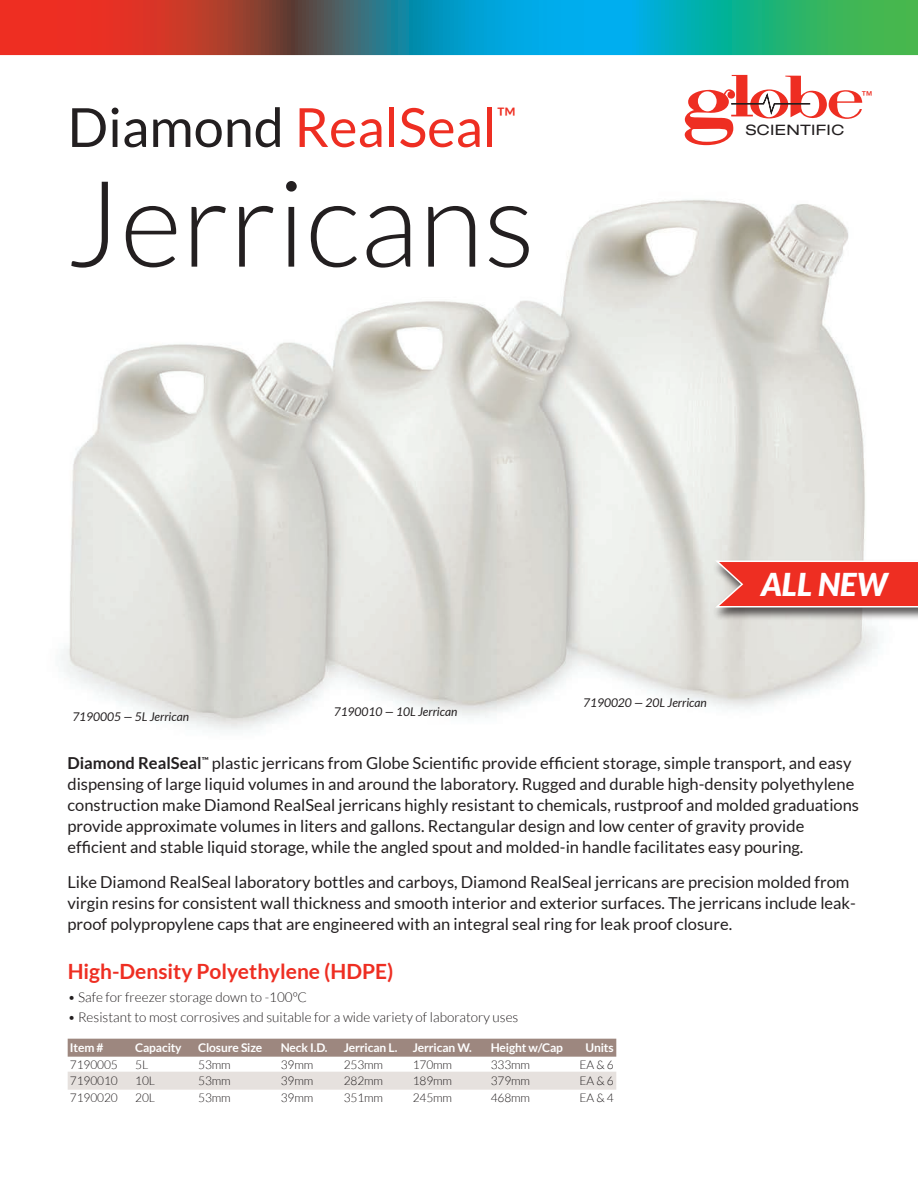
<style>
.page{position:relative;width:918px;height:1188px;background:#fff}
.page>*{position:absolute;margin:0;border:0;box-sizing:border-box;transform-origin:0 0}
.t1{font:300 120px "Lato";color:#231f20}
.t2{font:54px "Lato";color:#ee2e22}
.t3{font:italic 900 31.5px "Lato";color:#fff}
.t4{font:700 21px "Lato";color:#ee2e22}
.t5{font:16.5px/21px "Lato";color:#231f20}
.t6{font:expanded 14.4px "Helvetica Neue";letter-spacing:.025em;color:#231f20;scale:1.1 1}
.t7{font:300 13.5px "Lato";color:#231f20}
.t8{font:300 12px "Lato";letter-spacing:-.01em;color:#231f20}
.t9{font:700 12px "Lato";letter-spacing:-.01em;color:#fff}
.t10{font:italic 12px "Lato";color:#231f20}
.t11{font:500 10.95px "Helvetica Neue";color:#ee2e22}
.s1{color:#231f20}
.s2{font-weight:700}
</style>
<div class="page">
<img style="left:61px;top:199px;width:818px;height:531px">
<svg style="left:0;top:0;width:918px;height:55px;background:#527d78"></svg>
<div style="left:711px;top:559px;width:207px;height:63px;background:#231f20;opacity:.75"></div>
<svg style="left:713px;top:560px;width:205px;height:48px;background:#eb4b40"></svg>
<svg style="left:685px;top:75px;width:177px;height:70px"></svg>
<div style="left:68px;top:1039px;width:548px;height:18px;background:#9d877f"></div>
<div style="left:68px;top:1072px;width:548px;height:18px;background:#e6e1de"></div>
<h2 class="t2" style="left:68px;top:97px;width:450px"><span class="s1">Diamond</span> RealSeal<sup>™</sup></h2>
<h1 class="t1" style="left:66px;top:159px;width:471px">Jerricans</h1>
<p class="t6" style="left:746px;top:121px;width:91px">SCIENTIFIC</p>
<p class="t11" style="left:861px;top:89px;width:12px">™</p>
<p class="t10" style="left:72px;top:710px;width:118px">7190005 — 5L Jerrican</p>
<p class="t10" style="left:334px;top:705px;width:125px">7190010 — 10L Jerrican</p>
<p class="t10" style="left:583px;top:696px;width:125px">7190020 — 20L Jerrican</p>
<h3 class="t3" style="left:761px;top:566px;width:128px">ALL NEW</h3>
<p class="t5" style="left:67px;top:753px;width:793px"><span class="s2">Diamond RealSeal</span><sup>™</sup> plastic jerricans from Globe Scientific provide efficient storage, simple transport, and easy dispensing of large liquid volumes in and around the laboratory. Rugged and durable high-density polyethylene construction make Diamond RealSeal jerricans highly resistant to chemicals, rustproof and molded graduations provide approximate volumes in liters and gallons. Rectangular design and low center of gravity provide efficient and stable liquid storage, while the angled spout and molded-in handle facilitates easy pouring.</p>
<p class="t5" style="left:67px;top:871px;width:790px">Like Diamond RealSeal laboratory bottles and carboys, Diamond RealSeal jerricans are precision molded from virgin resins for consistent wall thickness and smooth interior and exterior surfaces. The jerricans include leak&shy;proof polypropylene caps that are engineered with an integral seal ring for leak proof closure.</p>
<p class="t4" style="left:68px;top:960px;width:327px">High-Density Polyethylene (HDPE)</p>
<p class="t7" style="left:68px;top:990px;width:241px">• Safe for freezer storage down to -100ºC</p>
<p class="t7" style="left:68px;top:1010px;width:452px">• Resistant to most corrosives and suitable for a wide variety of laboratory uses</p>
<p class="t9" style="left:70px;top:1041px;width:35px">Item #</p>
<p class="t9" style="left:135px;top:1041px;width:48px">Capacity</p>
<p class="t9" style="left:198px;top:1041px;width:66px">Closure Size</p>
<p class="t9" style="left:281px;top:1041px;width:49px">Neck I.D.</p>
<p class="t9" style="left:344px;top:1041px;width:55px">Jerrican L.</p>
<p class="t9" style="left:413px;top:1041px;width:61px">Jerrican W.</p>
<p class="t9" style="left:491px;top:1041px;width:74px">Height w/Cap</p>
<p class="t9" style="left:585px;top:1041px;width:30px">Units</p>
<p class="t8" style="left:70px;top:1058px;width:49px">7190005</p>
<p class="t8" style="left:135px;top:1058px;width:14px">5L</p>
<p class="t8" style="left:198px;top:1058px;width:34px">53mm</p>
<p class="t8" style="left:281px;top:1058px;width:34px">39mm</p>
<p class="t8" style="left:344px;top:1058px;width:41px">253mm</p>
<p class="t8" style="left:413px;top:1058px;width:41px">170mm</p>
<p class="t8" style="left:491px;top:1058px;width:41px">333mm</p>
<p class="t8" style="left:580px;top:1058px;width:36px">EA &amp; 6</p>
<p class="t8" style="left:70px;top:1074px;width:49px">7190010</p>
<p class="t8" style="left:135px;top:1074px;width:21px">10L</p>
<p class="t8" style="left:198px;top:1074px;width:34px">53mm</p>
<p class="t8" style="left:281px;top:1074px;width:34px">39mm</p>
<p class="t8" style="left:344px;top:1074px;width:41px">282mm</p>
<p class="t8" style="left:413px;top:1074px;width:41px">189mm</p>
<p class="t8" style="left:491px;top:1074px;width:41px">379mm</p>
<p class="t8" style="left:580px;top:1074px;width:36px">EA &amp; 6</p>
<p class="t8" style="left:70px;top:1091px;width:49px">7190020</p>
<p class="t8" style="left:135px;top:1091px;width:21px">20L</p>
<p class="t8" style="left:198px;top:1091px;width:34px">53mm</p>
<p class="t8" style="left:281px;top:1091px;width:34px">39mm</p>
<p class="t8" style="left:344px;top:1091px;width:41px">351mm</p>
<p class="t8" style="left:413px;top:1091px;width:41px">245mm</p>
<p class="t8" style="left:491px;top:1091px;width:41px">468mm</p>
<p class="t8" style="left:580px;top:1091px;width:36px">EA &amp; 4</p>
</div>
